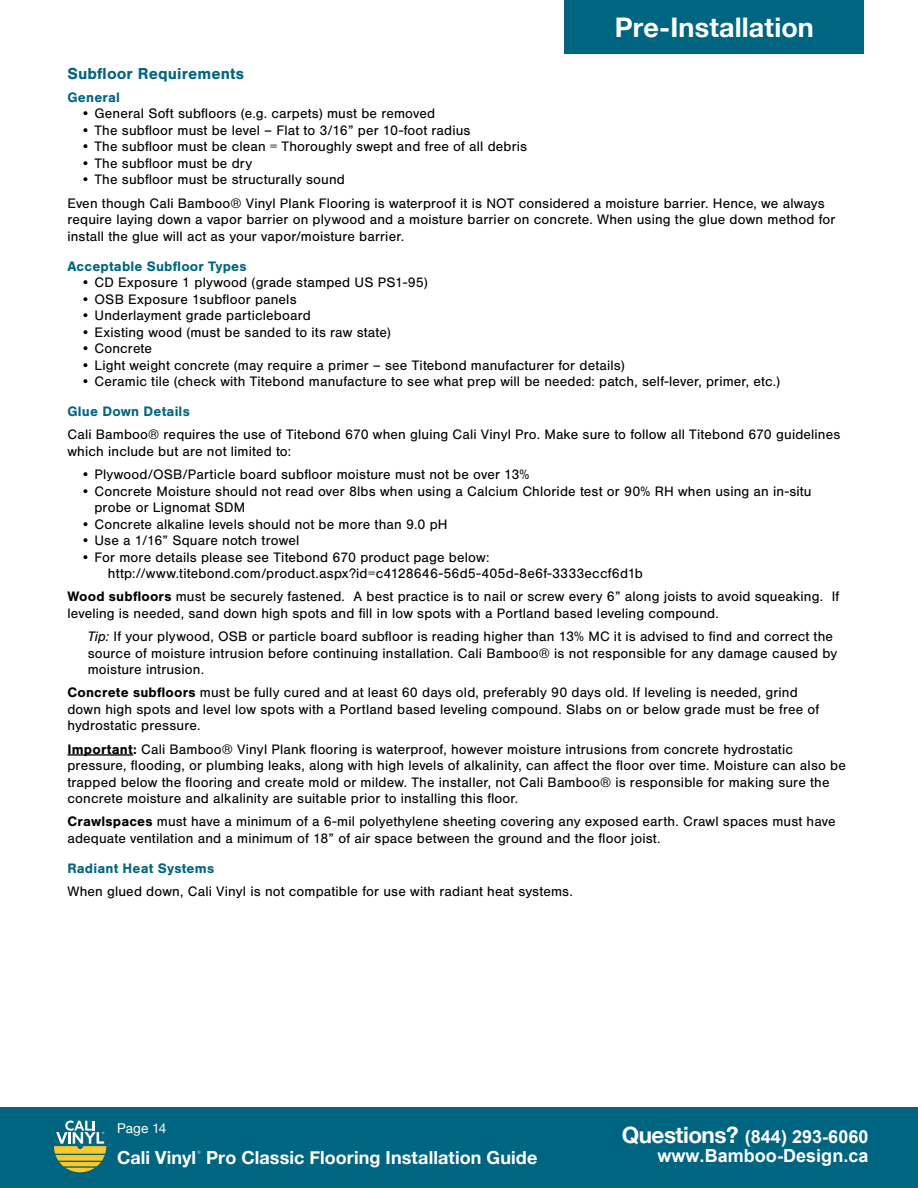
<style>
.page{position:relative;width:918px;height:1188px;background:#fff}
.page>*{position:absolute;margin:0;border:0;box-sizing:border-box;transform-origin:0 0}
.t1{font:700 27px "Helvetica Neue";letter-spacing:.005em;color:#fff}
.t2{font:700 18px "Helvetica Neue";letter-spacing:.005em;color:#fff}
.t3{font:700 18px "Arial";letter-spacing:.005em;color:#fff}
.t4{font:700 16.5px "Nimbus San";letter-spacing:.005em;color:#006580}
.t5{font:14.25px/16.5px "Nimbus San";letter-spacing:.01em;color:#000}
.t6{font:700 14.25px "Nimbus San";letter-spacing:.01em;color:#006580}
.t7{font:13.5px "Helvetica Neue";color:#fff}
.s1{font-weight:700}
.s2{font-style:italic}
.s3{font-family:"Helvetica Neue";font-size:22.5px}
</style>
<div class="page">
<div style="left:565px;top:0;width:299px;height:54px;background:#006580"></div>
<div style="left:0;top:1107px;width:918px;height:81px;background:#006580"></div>
<svg style="left:54px;top:1121px;width:52px;height:51px"></svg>
<hr style="left:68px;top:754px;width:65px;height:2px;background:#000">
<h1 class="t1" style="left:615px;top:6px;width:200px">Pre-Installation</h1>
<p class="t4" style="left:68px;top:64px;width:178px">Subfloor Requirements</p>
<p class="t6" style="left:68px;top:89px;width:54px">General</p>
<p class="t5" style="left:81px;top:106px;width:356px">• General Soft subfloors (e.g. carpets) must be removed</p>
<p class="t5" style="left:81px;top:122px;width:391px">• The subfloor must be level – Flat to 3/16” per 10-foot radius</p>
<p class="t5" style="left:81px;top:139px;width:448px">• The subfloor must be clean = Thoroughly swept and free of all debris</p>
<p class="t5" style="left:81px;top:155px;width:173px">• The subfloor must be dry</p>
<p class="t5" style="left:67px;top:168px;width:759px;line-height:23.2px;text-indent:14px">• The subfloor must be structurally sound<br>Even though Cali Bamboo® Vinyl Plank Flooring is waterproof it is NOT considered a moisture barrier. Hence, we always</p>
<p class="t5" style="left:67px;top:211px;width:769px">require laying down a vapor barrier on plywood and a moisture barrier on concrete. When using the glue down method for install the glue will act as your vapor/moisture barrier.</p>
<p class="t6" style="left:67px;top:258px;width:181px">Acceptable Subfloor Types</p>
<p class="t5" style="left:81px;top:274px;width:349px">• CD Exposure 1 plywood (grade stamped US PS1-95)</p>
<p class="t5" style="left:81px;top:291px;width:217px">• OSB Exposure 1subfloor panels</p>
<p class="t5" style="left:81px;top:307px;width:231px">• Underlayment grade particleboard</p>
<p class="t5" style="left:81px;top:324px;width:312px">• Existing wood (must be sanded to its raw state)</p>
<p class="t5" style="left:81px;top:340px;width:73px">• Concrete</p>
<p class="t5" style="left:81px;top:357px;width:545px">• Light weight concrete (may require a primer – see Titebond manufacturer for details)</p>
<p class="t5" style="left:81px;top:373px;width:701px">• Ceramic tile (check with Titebond manufacture to see what prep will be needed: patch, self-lever, primer, etc.)</p>
<p class="t6" style="left:67px;top:403px;width:124px">Glue Down Details</p>
<p class="t5" style="left:67px;top:427px;width:774px">Cali Bamboo® requires the use of Titebond 670 when gluing Cali Vinyl Pro. Make sure to follow all Titebond 670 guidelines which include but are not limited to:</p>
<p class="t5" style="left:81px;top:466px;width:450px">• Plywood/OSB/Particle board subfloor moisture must not be over 13%</p>
<p class="t5" style="left:94px;top:483px;width:719px;text-indent:-13px">• Concrete Moisture should not read over 8lbs when using a Calcium Chloride test or 90% RH when using an in-situ probe or Lignomat SDM</p>
<p class="t5" style="left:81px;top:516px;width:368px">• Concrete alkaline levels should not be more than 9.0 pH</p>
<p class="t5" style="left:81px;top:532px;width:220px">• Use a 1/16” Square notch trowel</p>
<p class="t5" style="left:108px;top:549px;width:537px;text-indent:-27px">• For more details please see Titebond 670 product page below: http://www.titebond.com/product.aspx?id=c4128646-56d5-405d-8e6f-3333eccf6d1b</p>
<p class="t5" style="left:67px;top:589px;width:773px"><span class="s1">Wood subfloors</span> must be securely fastened. A best practice is to nail or screw every 6” along joists to avoid squeaking. If leveling is needed, sand down high spots and fill in low spots with a Portland based leveling compound.</p>
<p class="t5" style="left:88px;top:628px;width:751px"><span class="s2">Tip:</span> If your plywood, OSB or particle board subfloor is reading higher than 13% MC it is advised to find and correct the source of moisture intrusion before continuing installation. Cali Bamboo® is not responsible for any damage caused by moisture intrusion.</p>
<p class="t5" style="left:67px;top:685px;width:753px"><span class="s1">Concrete subfloors</span> must be fully cured and at least 60 days old, preferably 90 days old. If leveling is needed, grind down high spots and level low spots with a Portland based leveling compound. Slabs on or below grade must be free of hydrostatic pressure.</p>
<p class="t5" style="left:67px;top:741px;width:780px"><span class="s1">Important:</span> Cali Bamboo® Vinyl Plank flooring is waterproof, however moisture intrusions from concrete hydrostatic pressure, flooding, or plumbing leaks, along with high levels of alkalinity, can affect the floor over time. Moisture can also be trapped below the flooring and create mold or mildew. The installer, not Cali Bamboo® is responsible for making sure the concrete moisture and alkalinity are suitable prior to installing this floor.</p>
<p class="t5" style="left:67px;top:814px;width:770px"><span class="s1">Crawlspaces</span> must have a minimum of a 6-mil polyethylene sheeting covering any exposed earth. Crawl spaces must have adequate ventilation and a minimum of 18” of air space between the ground and the floor joist.</p>
<p class="t6" style="left:67px;top:860px;width:148px">Radiant Heat Systems</p>
<p class="t5" style="left:67px;top:883px;width:507px">When glued down, Cali Vinyl is not compatible for use with radiant heat systems.</p>
<p class="t7" style="left:117px;top:1119px;width:51px">Page 14</p>
<p class="t3" style="left:622px;top:1124px;width:248px"><span class="s3">Questions?</span> (844) 293-6060</p>
<p class="t2" style="left:117px;top:1143px;width:422px">Cali Vinyl Pro Classic Flooring Installation Guide</p>
<p class="t3" style="left:657px;top:1143px;width:213px">www.Bamboo-Design.ca</p>
</div>
